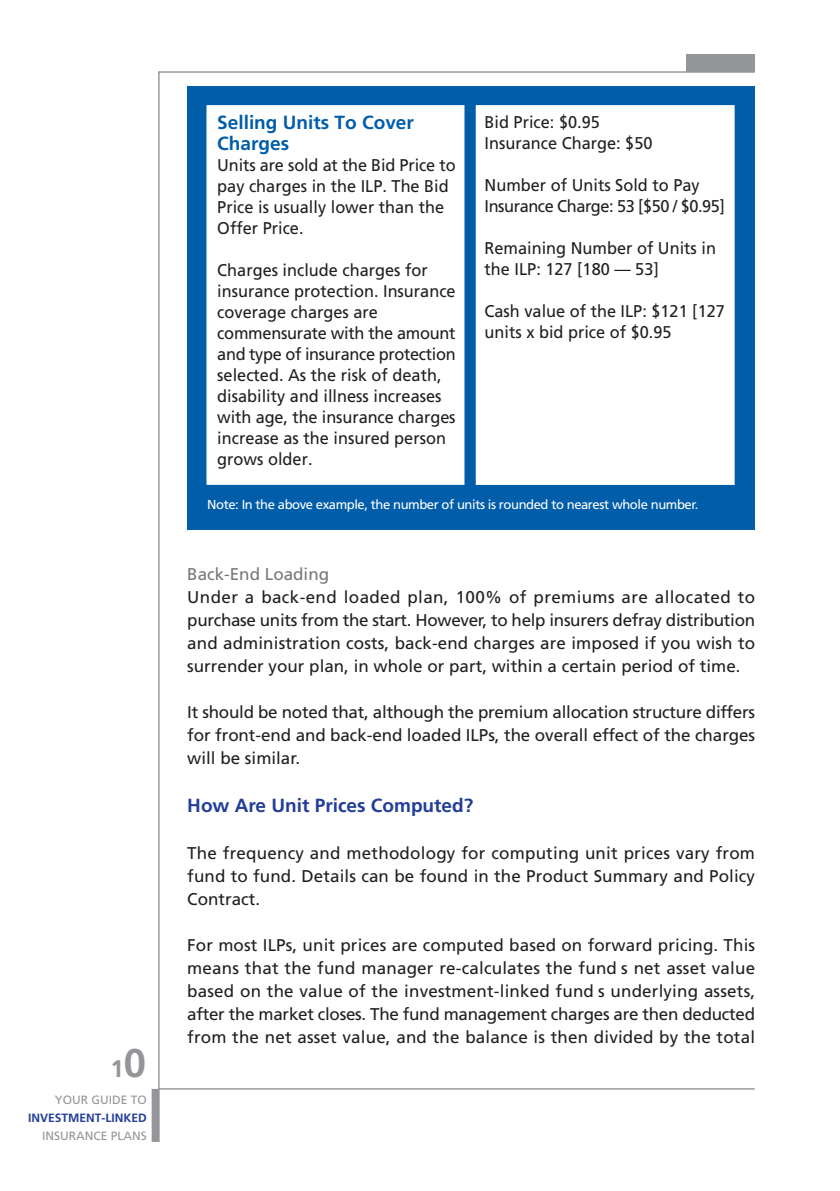
<style>
.page{position:relative;width:840px;height:1191px;background:#fff}
.page>*{position:absolute;margin:0;border:0;box-sizing:border-box;transform-origin:0 0}
.t1{font:700 24px "Frutiger";color:#939598}
.t2{font:700 19px/21px "Frutiger";color:#005daa}
.t3{font:700 19px "Frutiger";color:#233e99}
.t4{font:17px/23px "Frutiger";color:#231f20;text-align:justify}
.t5{font:17px/21px "Frutiger";color:#231f20;scale:.96 1}
.t6{font:17px "Frutiger";color:#76787a}
.t7{font:13px "Frutiger";letter-spacing:-.03em;color:#fff}
.t8{font:12px "Frutiger";color:#939598}
.t9{font:700 12px "Frutiger";color:#233e99}
.s1{font-size:40px}
</style>
<div class="page">
<div style="left:151px;top:1088px;width:8px;height:53px;background:#939598"></div>
<div style="left:686px;top:54px;width:68px;height:17px;background:#939598"></div>
<div style="left:187px;top:86px;width:567px;height:443px;background:#005daa"></div>
<div style="left:206px;top:105px;width:258px;height:380px;background:#fff;border:4px solid #fff"></div>
<div style="left:475px;top:105px;width:259px;height:380px;background:#fff;border:4px solid #fff"></div>
<h1 class="t1" style="left:110px;top:1059px;width:37px">1<span class="s1">0</span></h1>
<p class="t8" style="left:55px;top:1094px;width:93px">YOUR GUIDE TO</p>
<p class="t9" style="left:28px;top:1112px;width:120px">INVESTMENT-LINKED</p>
<p class="t8" style="left:42px;top:1130px;width:106px">INSURANCE PLANS</p>
<p class="t2" style="left:217px;top:114px;width:198px">Selling Units To Cover<br>Charges</p>
<p class="t5" style="left:217px;top:156px;width:250px">Units are sold at the Bid Price to pay charges in the ILP. The Bid<br>Price is usually lower than the<br>Offer Price.</p>
<p class="t5" style="left:217px;top:261px;width:250px">Charges include charges for insurance protection. Insurance coverage charges are commensurate with the amount and type of insurance protection selected. As the risk of death, disability and illness increases with age, the insurance charges increase as the insured person grows older.</p>
<p class="t5" style="left:484px;top:112px;width:176px">Bid Price: $0.95<br>Insurance Charge: $50</p>
<p class="t5" style="left:484px;top:175px;width:252px">Number of Units Sold to Pay<br>Insurance Charge: 53 [$50 / $0.95]</p>
<p class="t5" style="left:484px;top:238px;width:242px">Remaining Number of Units in the ILP: 127 [180 — 53]</p>
<p class="t5" style="left:484px;top:301px;width:252px">Cash value of the ILP: $121 [127 units x bid price of $0.95</p>
<p class="t7" style="left:207px;top:499px;width:492px">Note: In the above example, the number of units is rounded to nearest whole number.</p>
<p class="t6" style="left:187px;top:567px;width:143px">Back-End Loading</p>
<p class="t4" style="left:187px;top:587px;width:569px">Under a back-end loaded plan, 100% of premiums are allocated to purchase units from the start. However, to help insurers defray distribution and administration costs, back-end charges are imposed if you wish to surrender your plan, in whole or part, within a certain period of time.</p>
<p class="t4" style="left:187px;top:701px;width:569px">It should be noted that, although the premium allocation structure differs for front-end and back-end loaded ILPs, the overall effect of the charges will be similar.</p>
<p class="t3" style="left:187px;top:797px;width:287px">How Are Unit Prices Computed?</p>
<p class="t4" style="left:187px;top:843px;width:569px">The frequency and methodology for computing unit prices vary from fund to fund. Details can be found in the Product Summary and Policy Contract.</p>
<p class="t4" style="left:187px;top:935px;width:569px">For most ILPs, unit prices are computed based on forward pricing. This means that the fund manager re-calculates the fund s net asset value based on the value of the investment-linked fund s underlying assets, after the market closes. The fund management charges are then deducted from the net asset value, and the balance is then divided by the total</p>
</div>
